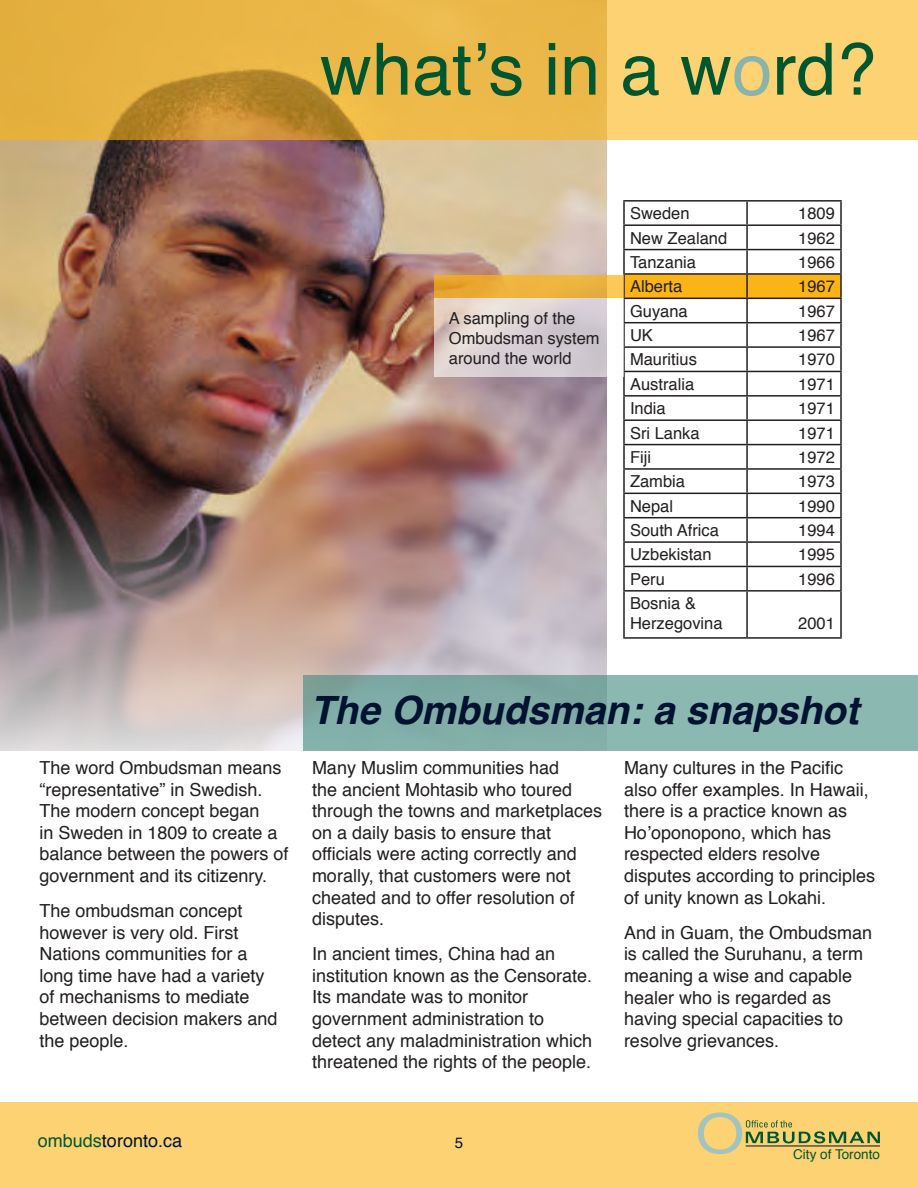
<style>
.page{position:relative;width:918px;height:1188px;background:#fff}
.page>*{position:absolute;margin:0;border:0;box-sizing:border-box;transform-origin:0 0}
.t1{font:72px "Helvetica";color:#00572f}
.t2{font:italic 700 39px "Helvetica";color:#001330}
.t3{font:18px/21.6px "Helvetica";color:#231f20}
.t4{font:18px "Helvetica";color:#001330}
.t5{font:16.5px/19.8px "Helvetica";color:#231f20}
.t6{font:15px "Helvetica";color:#001330}
.t7{font:13.5px "Helvetica";color:#00572f}
.s1{color:#89b4ac}
.s2{color:#00572f}
</style>
<div class="page">
<div style="left:0;top:1102px;width:918px;height:86px;background:#fcd273"></div>
<svg style="left:698px;top:1113px;width:182px;height:41px"></svg>
<img style="left:0;top:140px;width:606px;height:611px">
<svg style="left:0;top:0;width:918px;height:140px"></svg>
<div style="left:303px;top:676px;width:615px;height:75px;background:linear-gradient(to right,#7ca8a2,#8ebbb4)"></div>
<div style="left:625px;top:275px;width:215px;height:23px;background:#fbb416"></div>
<hr style="left:623px;top:200px;width:124px;height:2px;background:#231f20">
<hr style="left:623px;top:202px;width:2px;height:22px;background:#231f20">
<hr style="left:747px;top:200px;width:95px;height:2px;background:#231f20">
<hr style="left:746px;top:202px;width:2px;height:22px;background:#231f20">
<hr style="left:840px;top:202px;width:2px;height:22px;background:#231f20">
<hr style="left:623px;top:224px;width:124px;height:2px;background:#231f20">
<hr style="left:623px;top:226px;width:2px;height:23px;background:#231f20">
<hr style="left:747px;top:224px;width:95px;height:2px;background:#231f20">
<hr style="left:746px;top:226px;width:2px;height:23px;background:#231f20">
<hr style="left:840px;top:226px;width:2px;height:23px;background:#231f20">
<hr style="left:623px;top:249px;width:124px;height:1px;background:#231f20">
<hr style="left:623px;top:250px;width:2px;height:23px;background:#231f20">
<hr style="left:747px;top:249px;width:95px;height:1px;background:#231f20">
<hr style="left:746px;top:250px;width:2px;height:23px;background:#231f20">
<hr style="left:840px;top:250px;width:2px;height:23px;background:#231f20">
<hr style="left:623px;top:273px;width:124px;height:2px;background:#231f20">
<hr style="left:623px;top:275px;width:2px;height:23px;background:#231f20">
<hr style="left:747px;top:273px;width:95px;height:2px;background:#231f20">
<hr style="left:746px;top:275px;width:2px;height:23px;background:#231f20">
<hr style="left:840px;top:275px;width:2px;height:23px;background:#231f20">
<hr style="left:623px;top:298px;width:124px;height:1px;background:#231f20">
<hr style="left:623px;top:299px;width:2px;height:23px;background:#231f20">
<hr style="left:747px;top:298px;width:95px;height:1px;background:#231f20">
<hr style="left:746px;top:299px;width:2px;height:23px;background:#231f20">
<hr style="left:840px;top:299px;width:2px;height:23px;background:#231f20">
<hr style="left:623px;top:322px;width:124px;height:1px;background:#231f20">
<hr style="left:623px;top:323px;width:2px;height:23px;background:#231f20">
<hr style="left:747px;top:322px;width:95px;height:1px;background:#231f20">
<hr style="left:746px;top:323px;width:2px;height:23px;background:#231f20">
<hr style="left:840px;top:323px;width:2px;height:23px;background:#231f20">
<hr style="left:623px;top:346px;width:124px;height:2px;background:#231f20">
<hr style="left:623px;top:348px;width:2px;height:23px;background:#231f20">
<hr style="left:747px;top:346px;width:95px;height:2px;background:#231f20">
<hr style="left:746px;top:348px;width:2px;height:23px;background:#231f20">
<hr style="left:840px;top:348px;width:2px;height:23px;background:#231f20">
<hr style="left:623px;top:371px;width:124px;height:1px;background:#231f20">
<hr style="left:623px;top:372px;width:2px;height:23px;background:#231f20">
<hr style="left:747px;top:371px;width:95px;height:1px;background:#231f20">
<hr style="left:746px;top:372px;width:2px;height:23px;background:#231f20">
<hr style="left:840px;top:372px;width:2px;height:23px;background:#231f20">
<hr style="left:623px;top:395px;width:124px;height:2px;background:#231f20">
<hr style="left:623px;top:397px;width:2px;height:22px;background:#231f20">
<hr style="left:747px;top:395px;width:95px;height:2px;background:#231f20">
<hr style="left:746px;top:397px;width:2px;height:22px;background:#231f20">
<hr style="left:840px;top:397px;width:2px;height:22px;background:#231f20">
<hr style="left:623px;top:419px;width:124px;height:2px;background:#231f20">
<hr style="left:623px;top:421px;width:2px;height:23px;background:#231f20">
<hr style="left:747px;top:419px;width:95px;height:2px;background:#231f20">
<hr style="left:746px;top:421px;width:2px;height:23px;background:#231f20">
<hr style="left:840px;top:421px;width:2px;height:23px;background:#231f20">
<hr style="left:623px;top:444px;width:124px;height:1px;background:#231f20">
<hr style="left:623px;top:445px;width:2px;height:23px;background:#231f20">
<hr style="left:747px;top:444px;width:95px;height:1px;background:#231f20">
<hr style="left:746px;top:445px;width:2px;height:23px;background:#231f20">
<hr style="left:840px;top:445px;width:2px;height:23px;background:#231f20">
<hr style="left:623px;top:468px;width:124px;height:2px;background:#231f20">
<hr style="left:623px;top:470px;width:2px;height:23px;background:#231f20">
<hr style="left:747px;top:468px;width:95px;height:2px;background:#231f20">
<hr style="left:746px;top:470px;width:2px;height:23px;background:#231f20">
<hr style="left:840px;top:470px;width:2px;height:23px;background:#231f20">
<hr style="left:623px;top:493px;width:124px;height:1px;background:#231f20">
<hr style="left:623px;top:494px;width:2px;height:23px;background:#231f20">
<hr style="left:747px;top:493px;width:95px;height:1px;background:#231f20">
<hr style="left:746px;top:494px;width:2px;height:23px;background:#231f20">
<hr style="left:840px;top:494px;width:2px;height:23px;background:#231f20">
<hr style="left:623px;top:517px;width:124px;height:1px;background:#231f20">
<hr style="left:623px;top:518px;width:2px;height:23px;background:#231f20">
<hr style="left:747px;top:517px;width:95px;height:1px;background:#231f20">
<hr style="left:746px;top:518px;width:2px;height:23px;background:#231f20">
<hr style="left:840px;top:518px;width:2px;height:23px;background:#231f20">
<hr style="left:623px;top:541px;width:124px;height:2px;background:#231f20">
<hr style="left:623px;top:543px;width:2px;height:23px;background:#231f20">
<hr style="left:747px;top:541px;width:95px;height:2px;background:#231f20">
<hr style="left:746px;top:543px;width:2px;height:23px;background:#231f20">
<hr style="left:840px;top:543px;width:2px;height:23px;background:#231f20">
<hr style="left:623px;top:566px;width:124px;height:1px;background:#231f20">
<hr style="left:623px;top:567px;width:2px;height:23px;background:#231f20">
<hr style="left:747px;top:566px;width:95px;height:1px;background:#231f20">
<hr style="left:746px;top:567px;width:2px;height:23px;background:#231f20">
<hr style="left:840px;top:567px;width:2px;height:23px;background:#231f20">
<hr style="left:623px;top:590px;width:124px;height:2px;background:#231f20">
<hr style="left:623px;top:592px;width:2px;height:45px;background:#231f20">
<hr style="left:747px;top:590px;width:95px;height:2px;background:#231f20">
<hr style="left:746px;top:592px;width:2px;height:45px;background:#231f20">
<hr style="left:840px;top:592px;width:2px;height:45px;background:#231f20">
<hr style="left:623px;top:637px;width:124px;height:2px;background:#231f20">
<hr style="left:747px;top:637px;width:95px;height:2px;background:#231f20">
<svg style="left:434px;top:298px;width:190px;height:78px"></svg>
<svg style="left:434px;top:275px;width:190px;height:23px;fill:#ecb23f"></svg>
<h1 class="t1" style="left:320px;top:14px;width:558px">what’s in a w<span class="s1">o</span>rd?</h1>
<p class="t5" style="left:449px;top:309px;width:152px">A sampling of the<br>Ombudsman system around the world</p>
<p class="t5" style="left:630px;top:204px;width:61px">Sweden</p>
<p class="t5" style="left:798px;top:204px;width:38px">1809</p>
<p class="t5" style="left:630px;top:228px;width:99px">New Zealand</p>
<p class="t5" style="left:798px;top:228px;width:38px">1962</p>
<p class="t5" style="left:630px;top:253px;width:68px">Tanzania</p>
<p class="t5" style="left:798px;top:253px;width:38px">1966</p>
<p class="t5" style="left:630px;top:277px;width:54px">Alberta</p>
<p class="t5" style="left:798px;top:277px;width:38px">1967</p>
<p class="t5" style="left:630px;top:302px;width:59px">Guyana</p>
<p class="t5" style="left:798px;top:302px;width:38px">1967</p>
<p class="t5" style="left:630px;top:326px;width:24px">UK</p>
<p class="t5" style="left:798px;top:326px;width:38px">1967</p>
<p class="t5" style="left:630px;top:350px;width:68px">Mauritius</p>
<p class="t5" style="left:798px;top:350px;width:38px">1970</p>
<p class="t5" style="left:630px;top:375px;width:66px">Australia</p>
<p class="t5" style="left:798px;top:375px;width:38px">1971</p>
<p class="t5" style="left:630px;top:399px;width:37px">India</p>
<p class="t5" style="left:798px;top:399px;width:38px">1971</p>
<p class="t5" style="left:630px;top:423px;width:71px">Sri Lanka</p>
<p class="t5" style="left:798px;top:423px;width:38px">1971</p>
<p class="t5" style="left:630px;top:448px;width:23px">Fiji</p>
<p class="t5" style="left:798px;top:448px;width:38px">1972</p>
<p class="t5" style="left:630px;top:472px;width:57px">Zambia</p>
<p class="t5" style="left:798px;top:472px;width:38px">1973</p>
<p class="t5" style="left:630px;top:496px;width:45px">Nepal</p>
<p class="t5" style="left:798px;top:496px;width:38px">1990</p>
<p class="t5" style="left:630px;top:521px;width:90px">South Africa</p>
<p class="t5" style="left:798px;top:521px;width:38px">1994</p>
<p class="t5" style="left:630px;top:545px;width:83px">Uzbekistan</p>
<p class="t5" style="left:798px;top:545px;width:38px">1995</p>
<p class="t5" style="left:630px;top:570px;width:36px">Peru</p>
<p class="t5" style="left:798px;top:570px;width:38px">1996</p>
<p class="t5" style="left:630px;top:594px;width:94px">Bosnia &amp;<br>Herzegovina</p>
<p class="t5" style="left:798px;top:614px;width:38px">2001</p>
<p class="t3" style="left:39px;top:757px;width:251px">The word Ombudsman means “representative” in Swedish.<br>The modern concept began<br>in Sweden in 1809 to create a balance between the powers of government and its citizenry.</p>
<p class="t3" style="left:39px;top:901px;width:240px">The ombudsman concept however is very old. First<br>Nations communities for a long time have had a variety of mechanisms to mediate between decision makers and the people.</p>
<h2 class="t2" style="left:310px;top:678px;width:550px">The Ombudsman: a snapshot</h2>
<p class="t3" style="left:312px;top:757px;width:292px">Many Muslim communities had<br>the ancient Mohtasib who toured through the towns and marketplaces on a daily basis to ensure that officials were acting correctly and morally, that customers were not cheated and to offer resolution of disputes.</p>
<p class="t3" style="left:312px;top:944px;width:282px">In ancient times, China had an institution known as the Censorate.<br>Its mandate was to monitor government administration to detect any maladministration which threatened the rights of the people.</p>
<p class="t3" style="left:624px;top:757px;width:253px">Many cultures in the Pacific also offer examples. In Hawaii, there is a practice known as<br>Ho’oponopono, which has respected elders resolve disputes according to principles of unity known as Lokahi.</p>
<p class="t3" style="left:624px;top:922px;width:250px">And in Guam, the Ombudsman is called the Suruhanu, a term meaning a wise and capable healer who is regarded as having special capacities to resolve grievances.</p>
<p class="t4" style="left:38px;top:1127px;width:146px"><span class="s2">ombuds</span>toronto.ca</p>
<p class="t6" style="left:455px;top:1131px;width:10px">5</p>
<p class="t7" style="left:793px;top:1144px;width:88px">City of Toronto</p>
</div>
